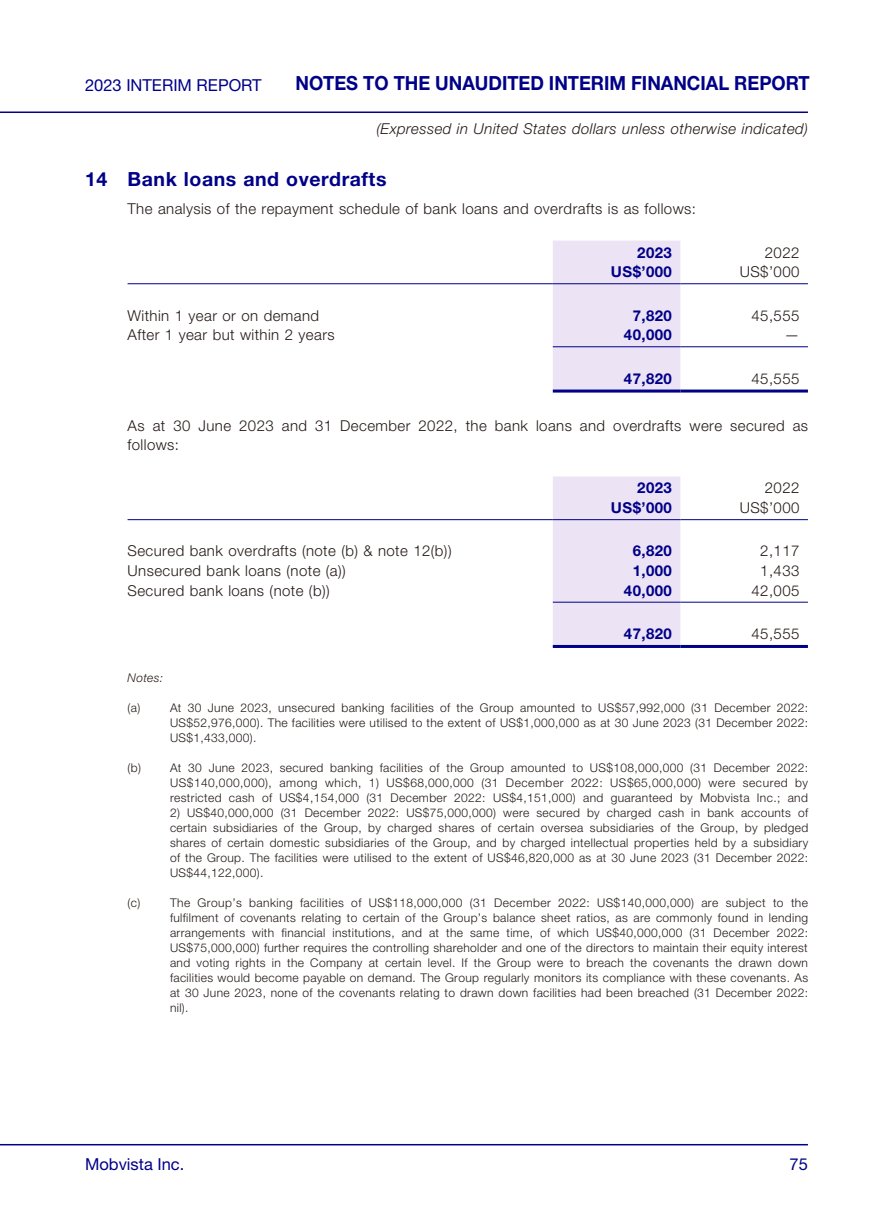
<style>
.page{position:relative;width:893px;height:1212px;background:#fff}
.page>*{position:absolute;margin:0;border:0;box-sizing:border-box;transform-origin:0 0}
.t1{font:700 19.5px "Helvetica Neue LT Std";color:#008;scale:.94 1}
.t2{font:700 19.5px "Helvetica Neue LT Std";letter-spacing:.03em;color:#008}
.t3{font:16.5px "Helvetica Neue LT Std";color:#008}
.t4{font:300 15px/19.5px "Helvetica Neue LT Std";letter-spacing:.03em;color:#231916}
.t5{font:700 15px "Helvetica Neue LT Std";letter-spacing:.03em;color:#008}
.t6{font:italic 300 15px "Helvetica Neue LT Std";letter-spacing:.03em;color:#231916}
.t7{font:300 12px/15px "Helvetica Neue LT Std";letter-spacing:.03em;color:#231916;text-align:justify}
.t8{font:italic 300 12px "Helvetica Neue LT Std";letter-spacing:.03em;color:#231916}
</style>
<div class="page">
<hr style="left:0;top:111px;width:808px;height:2px;background:#008">
<hr style="left:0;top:1144px;width:808px;height:1px;background:#008">
<div style="left:553px;top:241px;width:127px;height:148px;background:#ece3f4"></div>
<hr style="left:128px;top:283px;width:425px;height:1px;background:#008">
<hr style="left:553px;top:283px;width:127px;height:1px;background:#008">
<hr style="left:680px;top:283px;width:128px;height:1px;background:#008">
<hr style="left:553px;top:346px;width:127px;height:1px;background:#008">
<hr style="left:680px;top:346px;width:128px;height:1px;background:#008">
<hr style="left:553px;top:389px;width:127px;height:3px;background:#008">
<hr style="left:680px;top:389px;width:128px;height:3px;background:#008">
<div style="left:553px;top:476px;width:127px;height:169px;background:#ece3f4"></div>
<hr style="left:128px;top:519px;width:425px;height:1px;background:#008">
<hr style="left:553px;top:519px;width:127px;height:1px;background:#008">
<hr style="left:680px;top:519px;width:128px;height:1px;background:#008">
<hr style="left:553px;top:602px;width:127px;height:1px;background:#008">
<hr style="left:680px;top:602px;width:128px;height:1px;background:#008">
<hr style="left:553px;top:645px;width:127px;height:3px;background:#008">
<hr style="left:680px;top:645px;width:128px;height:3px;background:#008">
<h2 class="t3" style="left:85px;top:75px;width:178px">2023 INTERIM REPORT</h2>
<h1 class="t1" style="left:296px;top:71px;width:549px">NOTES TO THE UNAUDITED INTERIM FINANCIAL REPORT</h1>
<p class="t6" style="left:376px;top:120px;width:433px">(Expressed in United States dollars unless otherwise indicated)</p>
<h1 class="t2" style="left:85px;top:167px;width:303px">14 Bank loans and overdrafts</h1>
<p class="t4" style="left:128px;top:199px;width:570px">The analysis of the repayment schedule of bank loans and overdrafts is as follows:</p>
<p class="t5" style="left:637px;top:243px;width:36px">2023</p>
<p class="t4" style="left:765px;top:242px;width:36px">2022</p>
<p class="t5" style="left:611px;top:262px;width:62px">US$’000</p>
<p class="t4" style="left:740px;top:262px;width:61px">US$’000</p>
<p class="t4" style="left:128px;top:305px;width:193px">Within 1 year or on demand</p>
<p class="t5" style="left:633px;top:306px;width:41px">7,820</p>
<p class="t4" style="left:751px;top:305px;width:49px">45,555</p>
<p class="t4" style="left:128px;top:325px;width:209px">After 1 year but within 2 years</p>
<p class="t5" style="left:624px;top:325px;width:49px">40,000</p>
<p class="t4" style="left:784px;top:325px;width:16px">—</p>
<p class="t5" style="left:624px;top:369px;width:49px">47,820</p>
<p class="t4" style="left:751px;top:368px;width:49px">45,555</p>
<p class="t4" style="left:128px;top:415px;width:682px">As at 30 June 2023 and 31 December 2022, the bank loans and overdrafts were secured as follows:</p>
<p class="t5" style="left:637px;top:479px;width:36px">2023</p>
<p class="t4" style="left:765px;top:478px;width:36px">2022</p>
<p class="t5" style="left:611px;top:498px;width:62px">US$’000</p>
<p class="t4" style="left:740px;top:497px;width:61px">US$’000</p>
<p class="t4" style="left:128px;top:541px;width:326px">Secured bank overdrafts (note (b) &amp; note 12(b))</p>
<p class="t5" style="left:633px;top:542px;width:41px">6,820</p>
<p class="t4" style="left:760px;top:541px;width:41px">2,117</p>
<p class="t4" style="left:128px;top:561px;width:220px">Unsecured bank loans (note (a))</p>
<p class="t5" style="left:633px;top:561px;width:41px">1,000</p>
<p class="t4" style="left:760px;top:561px;width:41px">1,433</p>
<p class="t4" style="left:128px;top:580px;width:204px">Secured bank loans (note (b))</p>
<p class="t5" style="left:624px;top:581px;width:49px">40,000</p>
<p class="t4" style="left:751px;top:580px;width:49px">42,005</p>
<p class="t5" style="left:624px;top:624px;width:49px">47,820</p>
<p class="t4" style="left:751px;top:624px;width:49px">45,555</p>
<p class="t8" style="left:128px;top:670px;width:37px">Notes:</p>
<p class="t7" style="left:128px;top:699px;width:14px">(a)</p>
<p class="t7" style="left:170px;top:699px;width:640px">At 30 June 2023, unsecured banking facilities of the Group amounted to US$57,992,000 (31 December 2022:<br>US$52,976,000). The facilities were utilised to the extent of US$1,000,000 as at 30 June 2023 (31 December 2022:<br>US$1,433,000).</p>
<p class="t7" style="left:128px;top:759px;width:15px">(b)</p>
<p class="t7" style="left:170px;top:759px;width:640px">At 30 June 2023, secured banking facilities of the Group amounted to US$108,000,000 (31 December 2022:<br>US$140,000,000), among which, 1) US$68,000,000 (31 December 2022: US$65,000,000) were secured by restricted cash of US$4,154,000 (31 December 2022: US$4,151,000) and guaranteed by Mobvista Inc.; and</p>
<p class="t7" style="left:170px;top:804px;width:640px">2) US$40,000,000 (31 December 2022: US$75,000,000) were secured by charged cash in bank accounts of certain subsidiaries of the Group, by charged shares of certain oversea subsidiaries of the Group, by pledged shares of certain domestic subsidiaries of the Group, and by charged intellectual properties held by a subsidiary of the Group. The facilities were utilised to the extent of US$46,820,000 as at 30 June 2023 (31 December 2022:<br>US$44,122,000).</p>
<p class="t7" style="left:128px;top:894px;width:14px">(c)</p>
<p class="t7" style="left:170px;top:894px;width:640px">The Group’s banking facilities of US$118,000,000 (31 December 2022: US$140,000,000) are subject to the fulfilment of covenants relating to certain of the Group’s balance sheet ratios, as are commonly found in lending arrangements with financial institutions, and at the same time, of which US$40,000,000 (31 December 2022:<br>US$75,000,000) further requires the controlling shareholder and one of the directors to maintain their equity interest and voting rights in the Company at certain level. If the Group were to breach the covenants the drawn down facilities would become payable on demand. The Group regularly monitors its compliance with these covenants. As at 30 June 2023, none of the covenants relating to drawn down facilities had been breached (31 December 2022: nil).</p>
<h2 class="t3" style="left:85px;top:1155px;width:101px">Mobvista Inc.</h2>
<h2 class="t3" style="left:790px;top:1155px;width:20px">75</h2>
</div>
